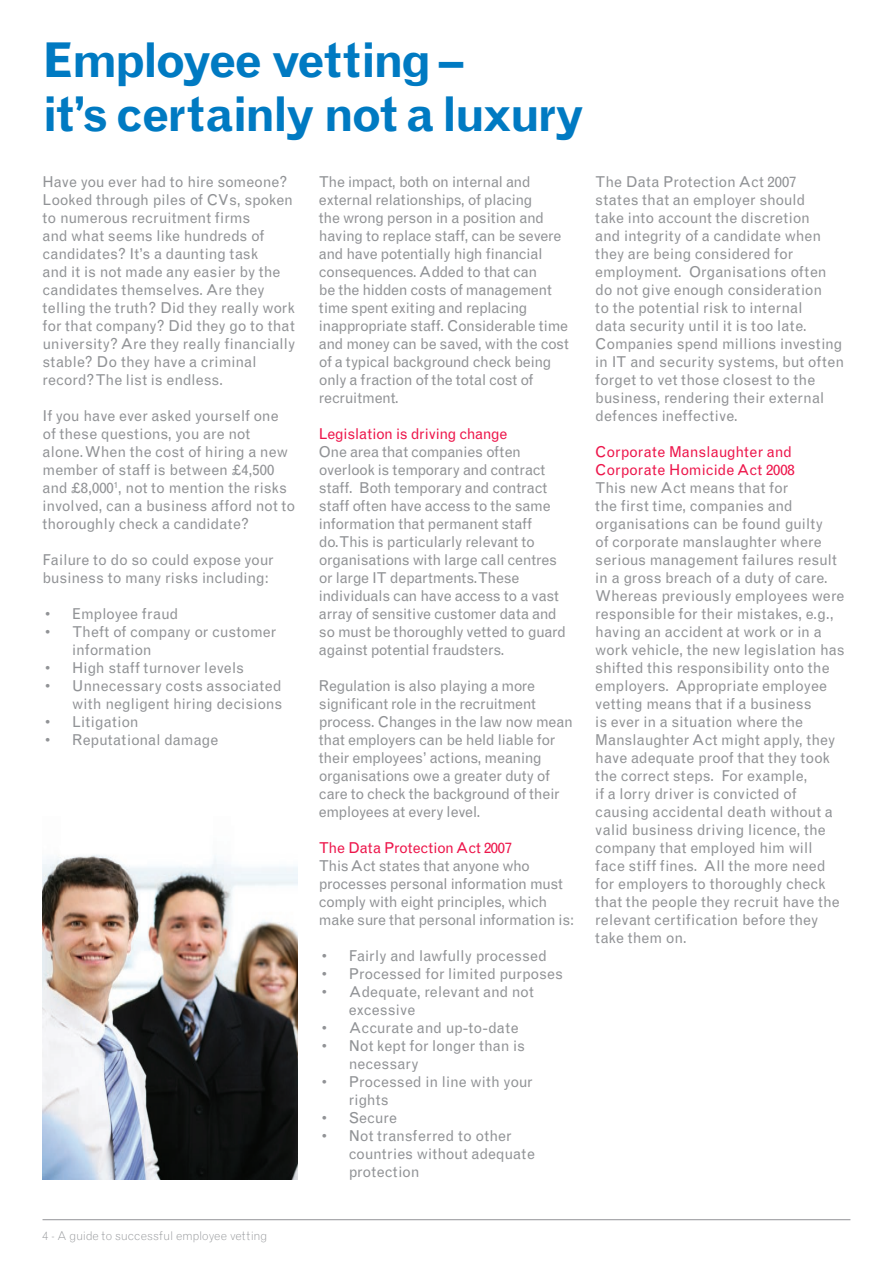
<style>
.page{position:relative;width:893px;height:1263px;background:#fff}
.page>*{position:absolute;margin:0;border:0;box-sizing:border-box;transform-origin:0 0}
.t1{font:700 48px/54px "Grotesque MT Std";letter-spacing:-.055em;color:#007ac2}
.t2{font:15px/18px "Grotesque MT Std";letter-spacing:-.01em;color:#919396}
.t3{font:15px/18px "Grotesque MT Std";letter-spacing:-.01em;color:#ed164b}
.t4{font:300 12px "Grotesque MT Std";letter-spacing:-.005em;color:#919396}
</style>
<div class="page">
<hr style="left:43px;top:1219px;width:807px;height:1px;background:#919396">
<img style="left:42px;top:855px;width:256px;height:324px">
<h1 class="t1" style="left:43px;top:34px;width:544px">Employee vetting –<br>it’s certainly not a luxury</h1>
<p class="t2" style="left:43px;top:172px;width:254px">Have you ever had to hire someone?<br>Looked through piles of CVs, spoken to numerous recruitment firms<br>and what seems like hundreds of candidates? It’s a daunting task<br>and it is not made any easier by the candidates themselves. Are they telling the truth? Did they really work for that company? Did they go to that university? Are they really financially stable? Do they have a criminal record? The list is endless.</p>
<p class="t2" style="left:43px;top:406px;width:254px">If you have ever asked yourself one of these questions, you are not<br>alone. When the cost of hiring a new member of staff is between £4,500 and £8,000<sup>1</sup>, not to mention the risks involved, can a business afford not to thoroughly check a candidate?</p>
<p class="t2" style="left:43px;top:550px;width:233px">Failure to do so could expose your business to many risks including:</p>
<p class="t2" style="left:72px;top:604px;width:212px">Employee fraud<br>Theft of company or customer information<br>High staff turnover levels<br>Unnecessary costs associated with negligent hiring decisions<br>Litigation<br>Reputational damage</p>
<p class="t2" style="left:319px;top:172px;width:252px">The impact, both on internal and external relationships, of placing<br>the wrong person in a position and having to replace staff, can be severe and have potentially high financial consequences. Added to that can<br>be the hidden costs of management time spent exiting and replacing inappropriate staff. Considerable time and money can be saved, with the cost of a typical background check being only a fraction of the total cost of recruitment.</p>
<p class="t3" style="left:319px;top:424px;width:190px">Legislation is driving change</p>
<p class="t2" style="left:319px;top:442px;width:249px">One area that companies often overlook is temporary and contract staff. Both temporary and contract staff often have access to the same information that permanent staff<br>do. This is particularly relevant to organisations with large call centres or large IT departments. These individuals can have access to a vast array of sensitive customer data and so must be thoroughly vetted to guard against potential fraudsters.</p>
<p class="t2" style="left:319px;top:676px;width:256px">Regulation is also playing a more significant role in the recruitment process. Changes in the law now mean that employers can be held liable for their employees’ actions, meaning organisations owe a greater duty of care to check the background of their employees at every level.</p>
<p class="t3" style="left:319px;top:838px;width:194px">The Data Protection Act 2007</p>
<p class="t2" style="left:319px;top:856px;width:257px">This Act states that anyone who processes personal information must comply with eight principles, which make sure that personal information is:</p>
<p class="t2" style="left:349px;top:946px;width:216px">Fairly and lawfully processed<br>Processed for limited purposes<br>Adequate, relevant and not excessive<br>Accurate and up-to-date<br>Not kept for longer than is necessary<br>Processed in line with your rights<br>Secure<br>Not transferred to other countries without adequate protection</p>
<p class="t2" style="left:45px;top:604px;width:7px">• •</p>
<p class="t2" style="left:45px;top:658px;width:7px">• •</p>
<p class="t2" style="left:45px;top:712px;width:7px">• •</p>
<p class="t2" style="left:322px;top:946px;width:7px;text-align:justify">• • •</p>
<p class="t2" style="left:322px;top:1018px;width:7px">• •</p>
<p class="t2" style="left:322px;top:1072px;width:7px">•</p>
<p class="t2" style="left:322px;top:1108px;width:7px">• •</p>
<p class="t2" style="left:595px;top:172px;width:250px">The Data Protection Act 2007<br>states that an employer should<br>take into account the discretion<br>and integrity of a candidate when they are being considered for employment. Organisations often do not give enough consideration<br>to the potential risk to internal<br>data security until it is too late.<br>Companies spend millions investing in IT and security systems, but often forget to vet those closest to the business, rendering their external defences ineffective.</p>
<p class="t3" style="left:595px;top:442px;width:201px">Corporate Manslaughter and<br>Corporate Homicide Act 2008</p>
<p class="t2" style="left:595px;top:478px;width:251px">This new Act means that for<br>the first time, companies and organisations can be found guilty<br>of corporate manslaughter where serious management failures result in a gross breach of a duty of care.<br>Whereas previously employees were responsible for their mistakes, e.g., having an accident at work or in a work vehicle, the new legislation has shifted this responsibility onto the employers. Appropriate employee vetting means that if a business<br>is ever in a situation where the Manslaughter Act might apply, they have adequate proof that they took the correct steps. For example,<br>if a lorry driver is convicted of causing accidental death without a valid business driving licence, the company that employed him will face stiff fines. All the more need for employers to thoroughly check that the people they recruit have the relevant certification before they take them on.</p>
<p class="t4" style="left:51px;top:1228px;width:218px">- A guide to successful employee vetting</p>
</div>
